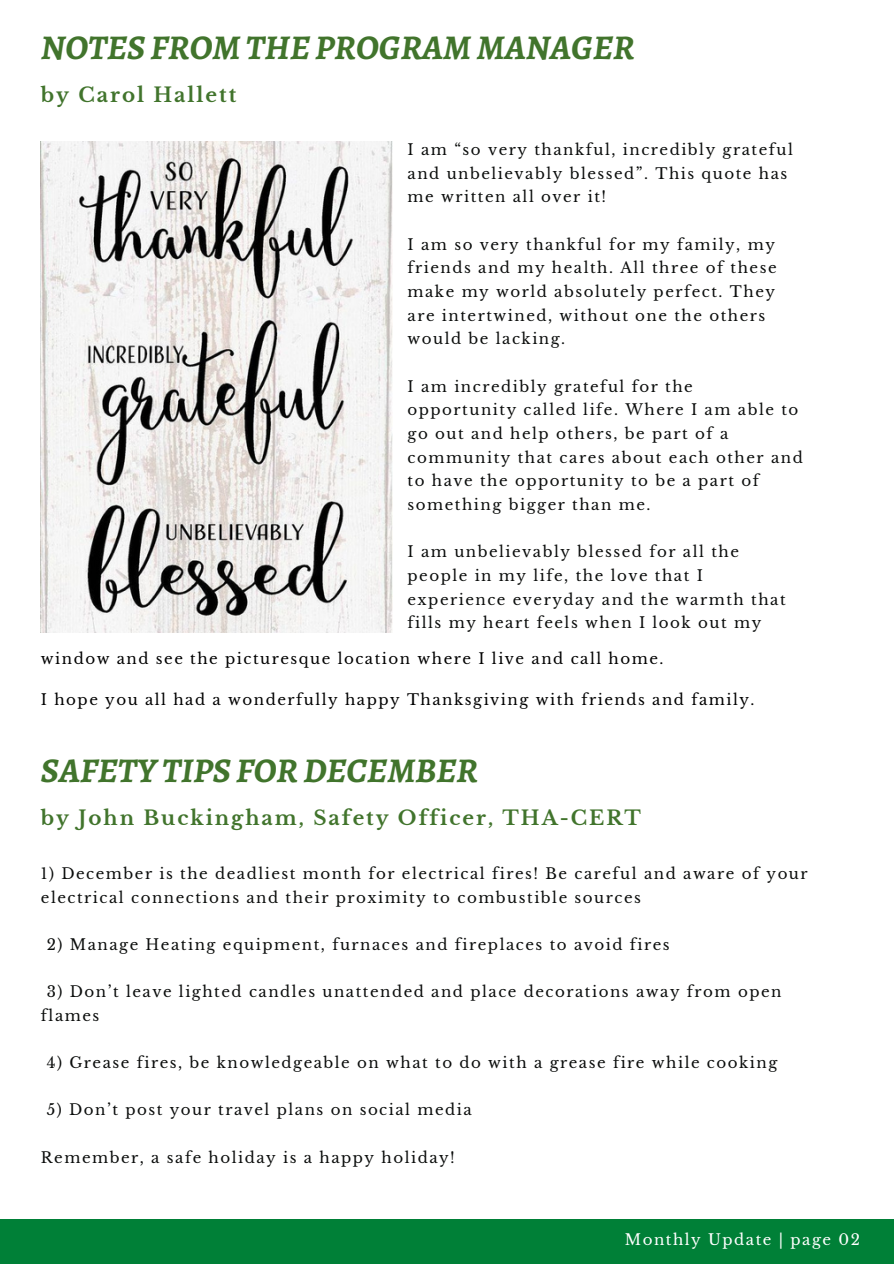
<style>
.page{position:relative;width:894px;height:1264px;background:#fff}
.page>*{position:absolute;margin:0;border:0;box-sizing:border-box;transform-origin:0 0}
.t1{font:italic 700 34.8px "Alegreya";color:#41742c}
.t2{font:700 19.8px "Libre Baskerville";letter-spacing:.1em;color:#41742c}
.t3{font:15px/23.7px "Libre Baskerville";letter-spacing:.1em;color:#0b0d0c}
.t4{font:15px "Libre Baskerville";letter-spacing:.1em;color:#000}
.t5{font:15px "Libre Baskerville";letter-spacing:.1em;color:#fff}
</style>
<div class="page">
<img style="left:41px;top:141px;width:351px;height:491px">
<div style="left:0;top:1218px;width:893px;height:45px;background:#008037"></div>
<p class="t1" style="left:41px;top:23px;width:595px">NOTES FROM THE PROGRAM MANAGER</p>
<p class="t2" style="left:41px;top:82px;width:197px">by Carol Hallett</p>
<p class="t3" style="left:407px;top:138px;width:387px">I am “so very thankful, incredibly grateful and unbelievably blessed”. This quote has me written all over it!</p>
<p class="t3" style="left:407px;top:233px;width:370px">I am so very thankful for my family, my friends and my health. All three of these make my world absolutely perfect. They are intertwined, without one the others would be lacking.</p>
<p class="t3" style="left:407px;top:374px;width:396px">I am incredibly grateful for the opportunity called life. Where I am able to go out and help others, be part of a community that cares about each other and to have the opportunity to be a part of something bigger than me.</p>
<p class="t3" style="left:407px;top:540px;width:379px">I am unbelievably blessed for all the people in my life, the love that I experience everyday and the warmth that fills my heart feels when I look out my</p>
<p class="t4" style="left:41px;top:649px;width:624px">window and see the picturesque location where I live and call home.</p>
<p class="t4" style="left:41px;top:690px;width:715px">I hope you all had a wonderfully happy Thanksgiving with friends and family.</p>
<p class="t1" style="left:41px;top:747px;width:438px">SAFETY TIPS FORDECEMBER</p>
<p class="t2" style="left:41px;top:806px;width:601px">by John Buckingham, Safety Officer, THA-CERT</p>
<p class="t3" style="left:41px;top:861px;width:768px">1) December is the deadliest month for electrical fires! Be careful and aware of your electrical connections and their proximity to combustible sources</p>
<p class="t3" style="left:47px;top:932px;width:624px">2) Manage Heating equipment, furnaces and fireplaces to avoid fires</p>
<p class="t3" style="left:41px;top:980px;width:741px;text-indent:6px">3) Don’t leave lighted candles unattended and place decorations away from open flames</p>
<p class="t3" style="left:47px;top:1051px;width:732px">4) Grease fires, be knowledgeable on what to do with a grease fire while cooking</p>
<p class="t3" style="left:47px;top:1098px;width:426px">5) Don’t post your travel plans on social media</p>
<p class="t3" style="left:41px;top:1145px;width:415px">Remember, a safe holiday is a happy holiday!</p>
<p class="t5" style="left:624px;top:1230px;width:236px">Monthly Update | page 02</p>
</div>
